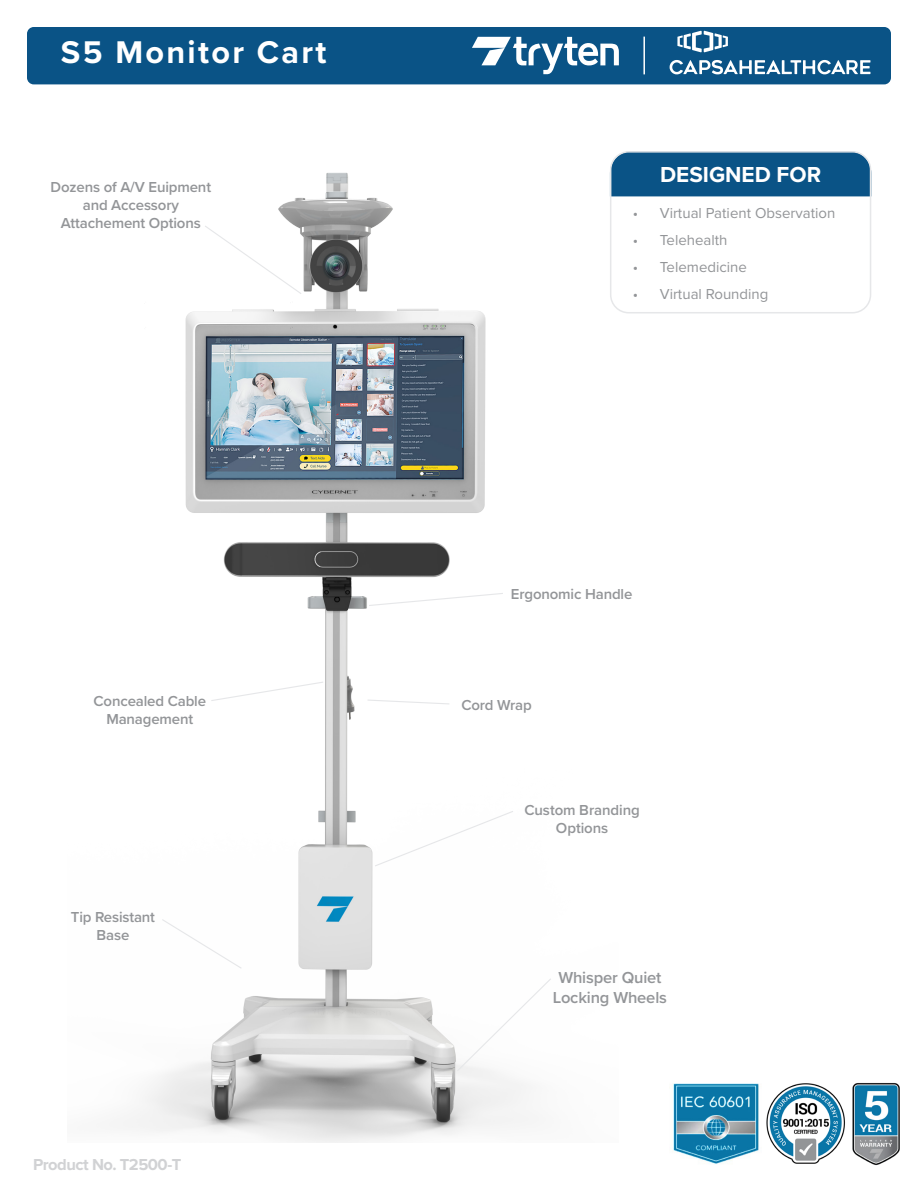
<style>
.page{position:relative;width:918px;height:1188px;background:#fff}
.page>*{position:absolute;margin:0;border:0;box-sizing:border-box;transform-origin:0 0}
.t1{font:700 32.55px "Proxima Nova";letter-spacing:.07em;color:#fff}
.t2{font:700 22.5px "Proxima Nova";color:#fff}
.t3{font:600 16.5px "Proxima Nova";letter-spacing:-.01em;color:#939598}
.t4{font:700 16.5px "Proxima Nova";letter-spacing:-.03em;color:#d1d2d4}
.t5{font:600 15px/18px "Proxima Nova";letter-spacing:-.01em;color:#939598;text-align:center}
.t6{font:15px "Proxima Nova";color:#939598}
</style>
<div class="page">
<div style="left:614px;top:154px;width:257px;height:42px;background:#0a5386"></div>
<div style="left:610px;top:151px;width:261px;height:162px;border:2px solid #e6e7e9;border-radius:18px"></div>
<img style="left:852px;top:1083px;width:48px;height:82px">
<img style="left:766px;top:1083px;width:79px;height:81px">
<div style="left:27px;top:27px;width:864px;height:57px;background:#0a5386;border-radius:7px"></div>
<img style="left:673px;top:1083px;width:86px;height:81px">
<svg style="left:472px;top:37px;width:147px;height:37px"></svg>
<hr style="left:643px;top:37px;width:2px;height:37px;background:#fff">
<img style="left:123px;top:158px;width:496px;height:984px">
<svg style="left:368px;top:592px;width:136px;height:15px"></svg>
<svg style="left:366px;top:699px;width:85px;height:6px"></svg>
<svg style="left:210px;top:681px;width:115px;height:21px"></svg>
<svg style="left:161px;top:918px;width:82px;height:52px"></svg>
<svg style="left:204px;top:224px;width:99px;height:71px"></svg>
<svg style="left:374px;top:810px;width:140px;height:57px"></svg>
<svg style="left:456px;top:977px;width:96px;height:95px"></svg>
<svg style="left:670px;top:60px;width:200px;height:14px"></svg>
<svg style="left:677px;top:31px;width:51px;height:21px"></svg>
<p class="t1" style="left:61px;top:27px;width:267px">S5 Monitor Cart</p>
<p class="t5" style="left:51px;top:178px;width:162px">Dozens of A/V Euipment and Accessory<br>Attachement Options</p>
<p class="t5" style="left:94px;top:692px;width:114px">Concealed Cable<br>Management</p>
<p class="t5" style="left:71px;top:907px;width:86px">Tip Resistant</p>
<p class="t5" style="left:97px;top:925px;width:34px">Base</p>
<p class="t4" style="left:33px;top:1152px;width:150px">Product No. T2500-T</p>
<p class="t2" style="left:660px;top:158px;width:163px">DESIGNED FOR</p>
<p class="t6" style="left:633px;top:202px;width:204px">• Virtual Patient Observation</p>
<p class="t6" style="left:633px;top:229px;width:96px">• Telehealth</p>
<p class="t6" style="left:633px;top:256px;width:116px">• Telemedicine</p>
<p class="t6" style="left:633px;top:283px;width:137px">• Virtual Rounding</p>
<p class="t5" style="left:511px;top:585px;width:123px">Ergonomic Handle</p>
<p class="t5" style="left:461px;top:696px;width:72px">Cord Wrap</p>
<p class="t5" style="left:524px;top:800px;width:117px">Custom Branding</p>
<p class="t5" style="left:556px;top:818px;width:54px">Options</p>
<p class="t3" style="left:558px;top:965px;width:105px">Whisper Quiet</p>
<p class="t3" style="left:553px;top:985px;width:116px">Locking Wheels</p>
</div>
